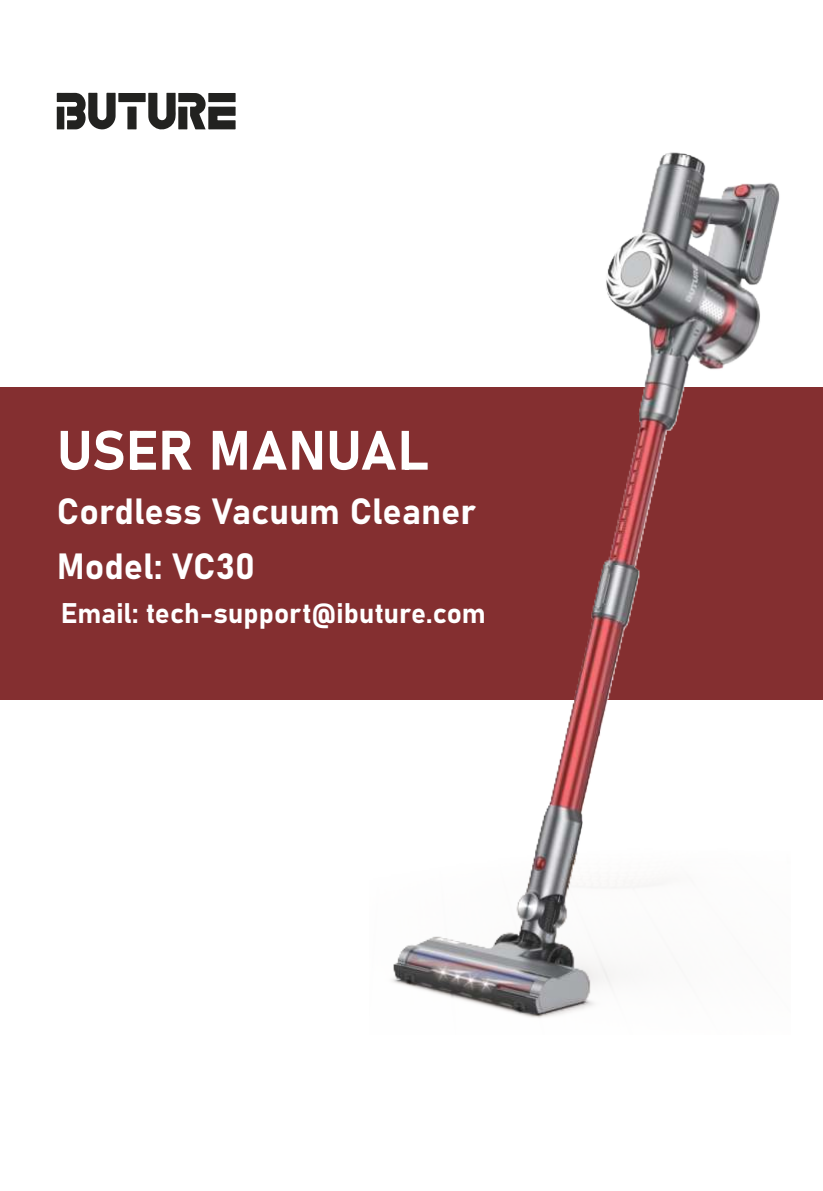
<style>
.page{position:relative;width:823px;height:1191px;background:#fff}
.page>*{position:absolute;margin:0;border:0;box-sizing:border-box;transform-origin:0 0}
.t1{font:54.6px "Bahnschrift";letter-spacing:-.005em;color:#fff}
.t2{font:36px/54.6px "Bahnschrift";color:#fff}
.t3{font:28px "Bahnschrift";color:#fff}
</style>
<div class="page">
<svg style="left:57px;top:93px;width:178px;height:37px"></svg>
<div style="left:0;top:387px;width:822px;height:312px;background:#842f30"></div>
<img style="left:369px;top:152px;width:420px;height:866px">
<h1 class="t1" style="left:57px;top:430px;width:373px">USER MANUAL</h1>
<p class="t2" style="left:57px;top:488px;width:420px">Cordless Vacuum Cleaner<br>Model: VC30</p>
<p class="t3" style="left:61px;top:602px;width:426px">Email: tech-support@ibuture.com</p>
</div>
